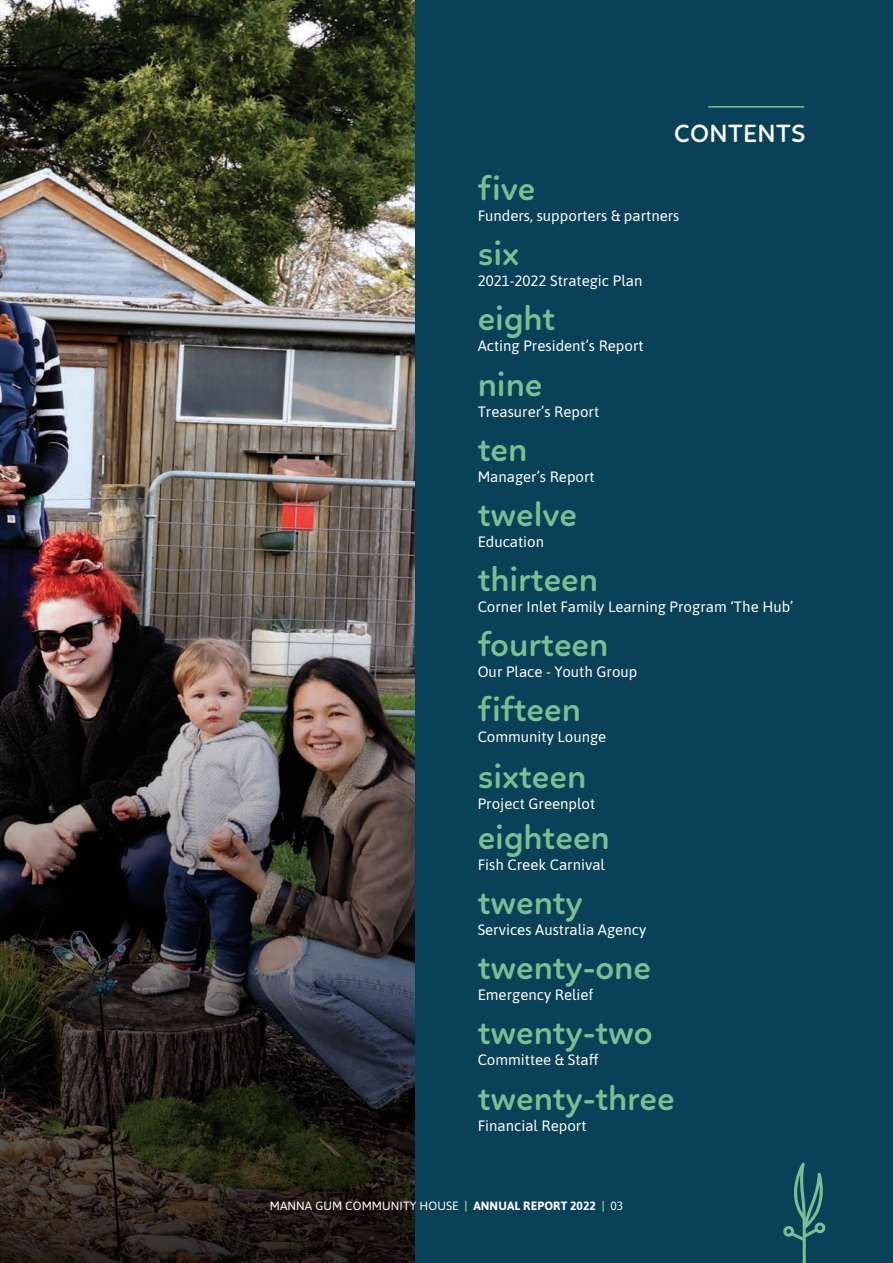
<style>
.page{position:relative;width:893px;height:1263px;background:#094258}
.page>*{position:absolute;margin:0;border:0;box-sizing:border-box;transform-origin:0 0}
.t1{font:600 34.5px "Linotte";color:#7bbe91}
.t2{font:600 25.5px "Linotte";letter-spacing:.015em;color:#fff}
.t3{font:15px "Asap";color:#fff}
.t4{font:12px "Asap";letter-spacing:.01em;color:#fff}
.s1{font-weight:700;color:#7bbe91}
.s2{font-weight:700}
</style>
<div class="page">
<img style="left:0;top:0;width:415px;height:527px">
<img style="left:0;top:527px;width:415px;height:736px">
<svg style="left:783px;top:1162px;width:42px;height:101px"></svg>
<hr style="left:709px;top:106px;width:95px;height:2px;background:#7bbe91">
<h2 class="t2" style="left:674px;top:119px;width:133px">CONTENTS</h2>
<h1 class="t1" style="left:478px;top:168px;width:59px">f ive</h1>
<p class="t3" style="left:478px;top:205px;width:203px">Funders, supporters &amp; partners</p>
<h1 class="t1" style="left:478px;top:233px;width:43px">six</h1>
<p class="t3" style="left:478px;top:271px;width:166px">2021-2022 Strategic Plan</p>
<h1 class="t1" style="left:478px;top:299px;width:79px">eight</h1>
<p class="t3" style="left:478px;top:336px;width:168px">Acting President’s Report</p>
<h1 class="t1" style="left:478px;top:364px;width:66px">nine</h1>
<p class="t3" style="left:478px;top:401px;width:123px">Treasurer’s Report</p>
<h1 class="t1" style="left:478px;top:429px;width:51px">ten</h1>
<p class="t3" style="left:478px;top:466px;width:119px">Manager’s Report</p>
<h1 class="t1" style="left:478px;top:494px;width:101px">twelve</h1>
<p class="t3" style="left:478px;top:531px;width:68px">Education</p>
<h1 class="t1" style="left:478px;top:559px;width:122px">thirteen</h1>
<p class="t3" style="left:478px;top:596px;width:317px">Corner Inlet Family Learning Program ‘The Hub’</p>
<h1 class="t1" style="left:478px;top:624px;width:132px">fourteen</h1>
<p class="t3" style="left:478px;top:661px;width:161px">Our Place - Youth Group</p>
<h1 class="t1" style="left:478px;top:689px;width:105px">f ifteen</h1>
<p class="t3" style="left:478px;top:727px;width:130px">Community Lounge</p>
<h1 class="t1" style="left:478px;top:756px;width:110px">sixteen</h1>
<p class="t3" style="left:478px;top:793px;width:119px">Project Greenplot</p>
<h1 class="t1" style="left:478px;top:817px;width:134px">eighteen</h1>
<p class="t3" style="left:478px;top:854px;width:129px">Fish Creek Carnival</p>
<h1 class="t1" style="left:478px;top:882px;width:107px">twenty</h1>
<p class="t3" style="left:478px;top:919px;width:170px">Services Australia Agency</p>
<h1 class="t1" style="left:478px;top:947px;width:175px">twenty-one</h1>
<p class="t3" style="left:478px;top:984px;width:117px">Emergency Relief</p>
<h1 class="t1" style="left:478px;top:1012px;width:177px">twenty-two</h1>
<p class="t3" style="left:478px;top:1050px;width:122px">Committee &amp; Staff</p>
<h1 class="t1" style="left:478px;top:1078px;width:199px">twenty-three</h1>
<p class="t3" style="left:478px;top:1115px;width:110px">Financial Report</p>
<p class="t4" style="left:270px;top:1198px;width:355px">MANNA GUM COMMUNITY HOUSE <span class="s1">|</span> <span class="s2">ANNUAL REPORT 2022</span> <span class="s1">|</span> 03</p>
</div>
